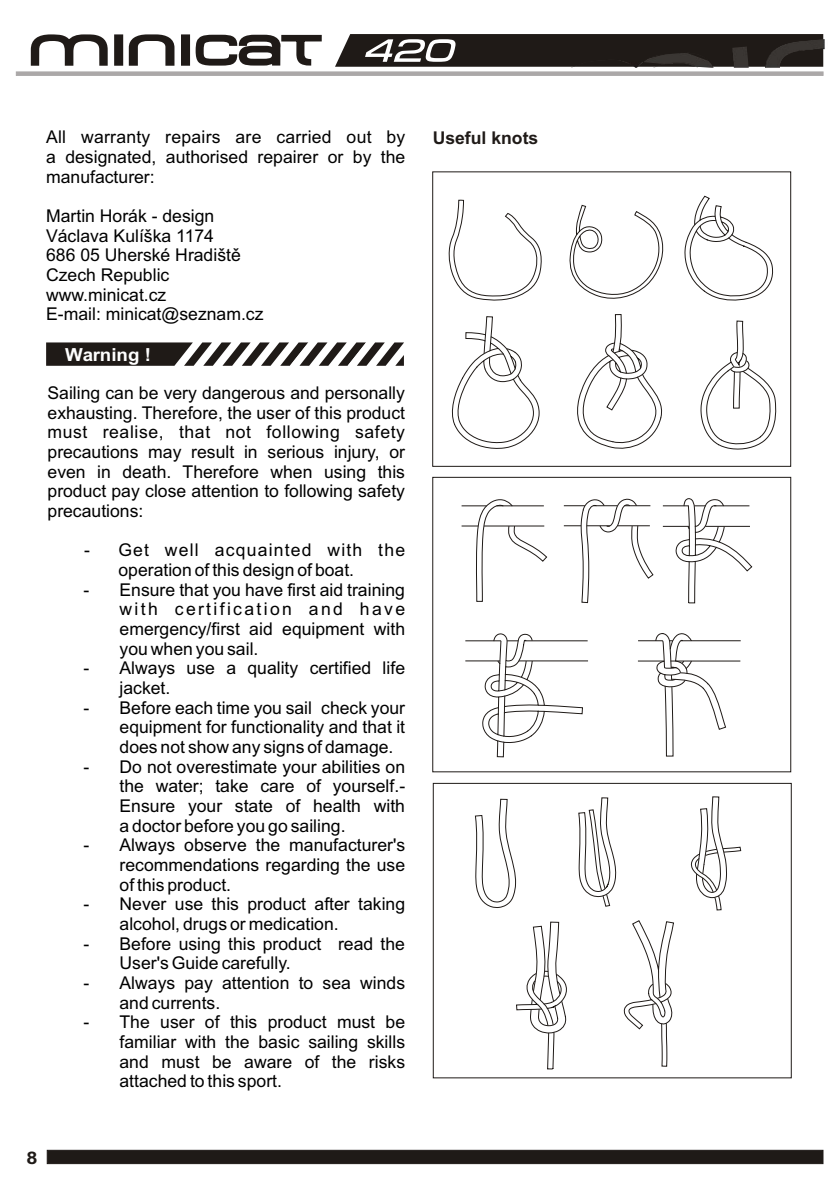
<style>
.page{position:relative;width:840px;height:1192px;background:#fff}
.page>*{position:absolute;margin:0;border:0;box-sizing:border-box;transform-origin:0 0}
.t1{font:700 18px "Arial";color:#fff;scale:1.04 1}
.t2{font:17.6px/19.6px "Arial";color:#000;text-align:justify}
.t3{font:700 17.6px "Arial";color:#1f1a17}
.t4{font:700 17.6px "Arial";color:#fff}
.t5{font:700 17.4px "Arial";color:#1f1a17;scale:1.15 1}
</style>
<div class="page">
<svg style="left:569px;top:204px;width:95px;height:95px"></svg>
<svg style="left:448px;top:199px;width:94px;height:250px"></svg>
<svg style="left:577px;top:314px;width:86px;height:135px"></svg>
<svg style="left:685px;top:195px;width:91px;height:255px"></svg>
<div style="left:432px;top:172px;width:359px;height:295px;border:1px solid #1f1a17"></div>
<svg style="left:462px;top:476px;width:291px;height:282px"></svg>
<hr style="left:671px;top:661px;width:69px;height:1px;background:#1f1a17">
<div style="left:433px;top:477px;width:358px;height:295px;border:1px solid #1f1a17"></div>
<svg style="left:475px;top:798px;width:41px;height:110px"></svg>
<svg style="left:578px;top:797px;width:39px;height:110px"></svg>
<svg style="left:690px;top:796px;width:52px;height:115px"></svg>
<svg style="left:515px;top:921px;width:53px;height:158px"></svg>
<svg style="left:623px;top:920px;width:51px;height:147px"></svg>
<div style="left:433px;top:783px;width:359px;height:295px;border:1px solid #1f1a17"></div>
<svg style="left:46px;top:342px;width:358px;height:24px"></svg>
<svg style="left:30px;top:34px;width:287px;height:32px"></svg>
<div style="left:47px;top:1150px;width:776px;height:14px;background:#1f1a17;border:1px solid #1f1a17"></div>
<hr style="left:16px;top:72px;width:807px;height:4px;background:#aba8a8">
<img style="left:571px;top:39px;width:254px;height:29px">
<svg style="left:335px;top:34px;width:488px;height:33px;background:#332f2c"></svg>
<p class="t2" style="left:46px;top:129px;width:361px">All warranty repairs are carried out by a designated, authorised repairer or by the manufacturer:</p>
<p class="t2" style="left:46px;top:208px;width:219px;text-align:left">Martin Horák - design<br>Václava Kulíška 1174<br>686 05 Uherské Hradištì<br>Czech Republic www.minicat.cz<br>E-mail: minicat@seznam.cz</p>
<p class="t1" style="left:65px;top:347px;width:84px">Warning !</p>
<p class="t4" style="left:55px;top:347px;width:82px">CAUTION</p>
<p class="t2" style="left:48px;top:385px;width:359px">Sailing can be very dangerous and personally exhausting. Therefore, the user of this product must realise, that not following safety precautions may result in serious injury, or even in death. Therefore when using this product pay close attention to following safety precautions:</p>
<p class="t2" style="left:118px;top:542px;width:288px;text-indent:-34px">- Get well acquainted with the operation of this design of boat.</p>
<p class="t2" style="left:120px;top:581px;width:287px;text-indent:-36px">- Ensure that you have first aid training with certification and have emergency/first aid equipment with you when you sail.</p>
<p class="t2" style="left:120px;top:660px;width:287px;text-indent:-36px">- Always use a quality certified life jacket.</p>
<p class="t2" style="left:120px;top:699px;width:287px;text-indent:-36px">- Before each time you sail check your equipment for functionality and that it does not show any signs of damage.</p>
<p class="t2" style="left:120px;top:758px;width:287px;text-indent:-36px">- Do not overestimate your abilities on the water; take care of yourself.- Ensure your state of health with a doctor before you go sailing.</p>
<p class="t2" style="left:120px;top:837px;width:287px;text-indent:-36px">- Always observe the manufacturer's recommendations regarding the use of this product.</p>
<p class="t2" style="left:120px;top:896px;width:287px;text-indent:-36px">- Never use this product after taking alcohol, drugs or medication.</p>
<p class="t2" style="left:120px;top:935px;width:287px;text-indent:-36px">- Before using this product read the<br>User's Guide carefully.</p>
<p class="t2" style="left:120px;top:975px;width:287px;text-indent:-36px">- Always pay attention to sea winds and currents.</p>
<p class="t2" style="left:120px;top:1014px;width:287px;text-indent:-36px">- The user of this product must be familiar with the basic sailing skills and must be aware of the risks attached to this sport.</p>
<p class="t5" style="left:26px;top:1151px;width:11px">8</p>
<p class="t3" style="left:433px;top:132px;width:107px">Useful knots</p>
</div>
